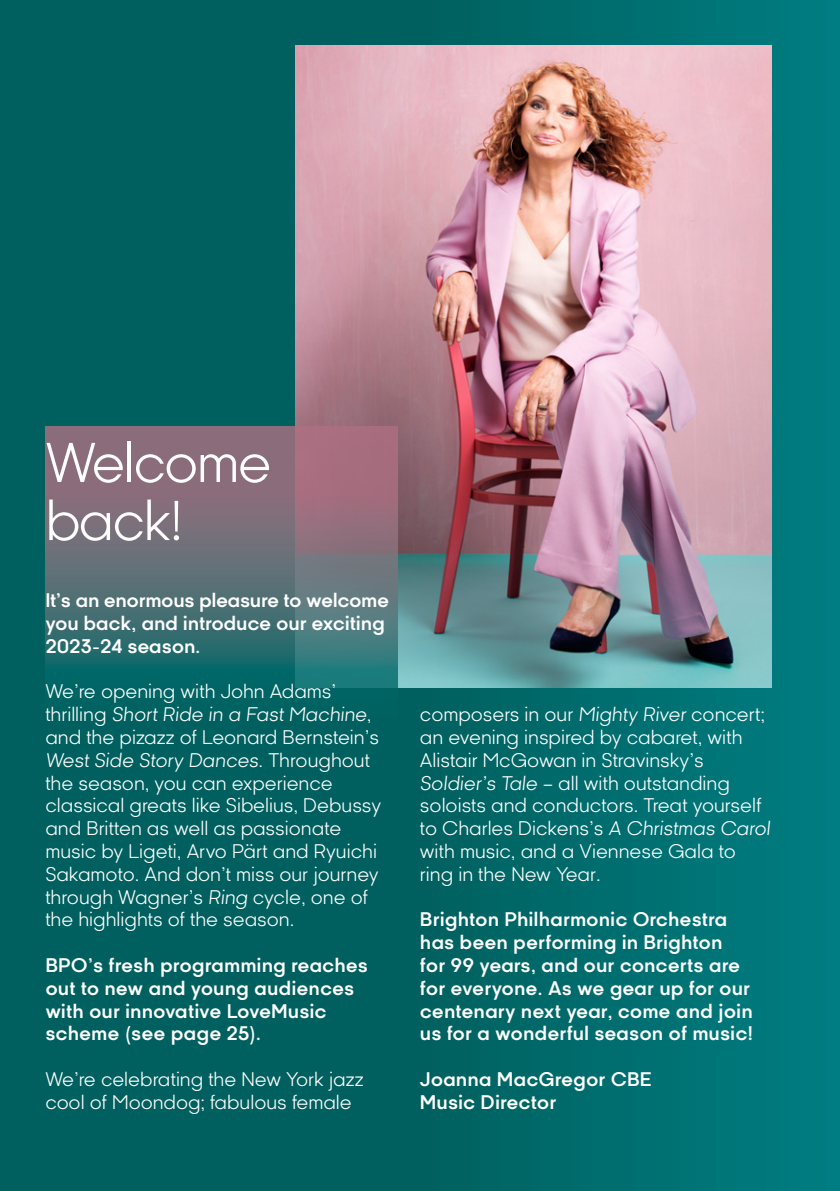
<style>
.page{position:relative;width:840px;height:1191px;background:#fff}
.page>*{position:absolute;margin:0;border:0;box-sizing:border-box;transform-origin:0 0}
.t1{font:54px/58px "Kamerik 105 Text";letter-spacing:-.03em;color:#fff}
.t2{font:19px/22.8px "Kamerik 105 Text";color:#fff}
.t3{font:700 19px/22.8px "Kamerik 105 Text";color:#fff}
.t4{font:700 19px/22.8px "Kamerik 105 Text";letter-spacing:-.02em;color:#fff}
.s1{font-style:italic}
</style>
<div class="page">
<div style="left:0;top:0;width:425px;height:1191px;background:#00605f"></div>
<div style="left:420px;top:0;width:419px;height:1191px;background:linear-gradient(to right,#00605e,#007d82)"></div>
<img style="left:295px;top:45px;width:476px;height:642px">
<svg style="left:45px;top:426px;width:352px;height:262px;background:#646f78"></svg>
<h1 class="t1" style="left:45px;top:436px;width:227px">Welcome back!</h1>
<p class="t4" style="left:45px;top:589px;width:345px">It’s an enormous pleasure to welcome you back, and introduce our exciting<br>2023-24 season.</p>
<p class="t2" style="left:45px;top:681px;width:337px">We’re opening with John Adams’ thrilling <span class="s1">Short Ride in a Fast Machine</span>, and the pizazz of Leonard Bernstein’s <span class="s1">West Side Story Dances</span>. Throughout the season, you can experience classical greats like Sibelius, Debussy and Britten as well as passionate music by Ligeti, Arvo Pärt and Ryuichi Sakamoto. And don’t miss our journey through Wagner’s <span class="s1">Ring</span> cycle, one of the highlights of the season.</p>
<p class="t3" style="left:45px;top:954px;width:324px">BPO’s fresh programming reaches out to new and young audiences with our innovative LoveMusic scheme (see page 25).</p>
<p class="t2" style="left:45px;top:1068px;width:319px">We’re celebrating the New York jazz cool of Moondog; fabulous female</p>
<p class="t2" style="left:420px;top:703px;width:351px">composers in our <span class="s1">Mighty River</span> concert; an evening inspired by cabaret, with Alistair McGowan in Stravinsky’s <span class="s1">Soldier’s Tale</span> – all with outstanding soloists and conductors. Treat yourself to Charles Dickens’s <span class="s1">A Christmas Carol </span>with music, and a Viennese Gala to ring in the New Year.</p>
<p class="t3" style="left:420px;top:908px;width:335px">Brighton Philharmonic Orchestra has been performing in Brighton<br>for 99 years, and our concerts are for everyone. As we gear up for our centenary next year, come and join us for a wonderful season of music!</p>
<p class="t3" style="left:420px;top:1068px;width:233px">Joanna MacGregor CBE<br>Music Director</p>
</div>
